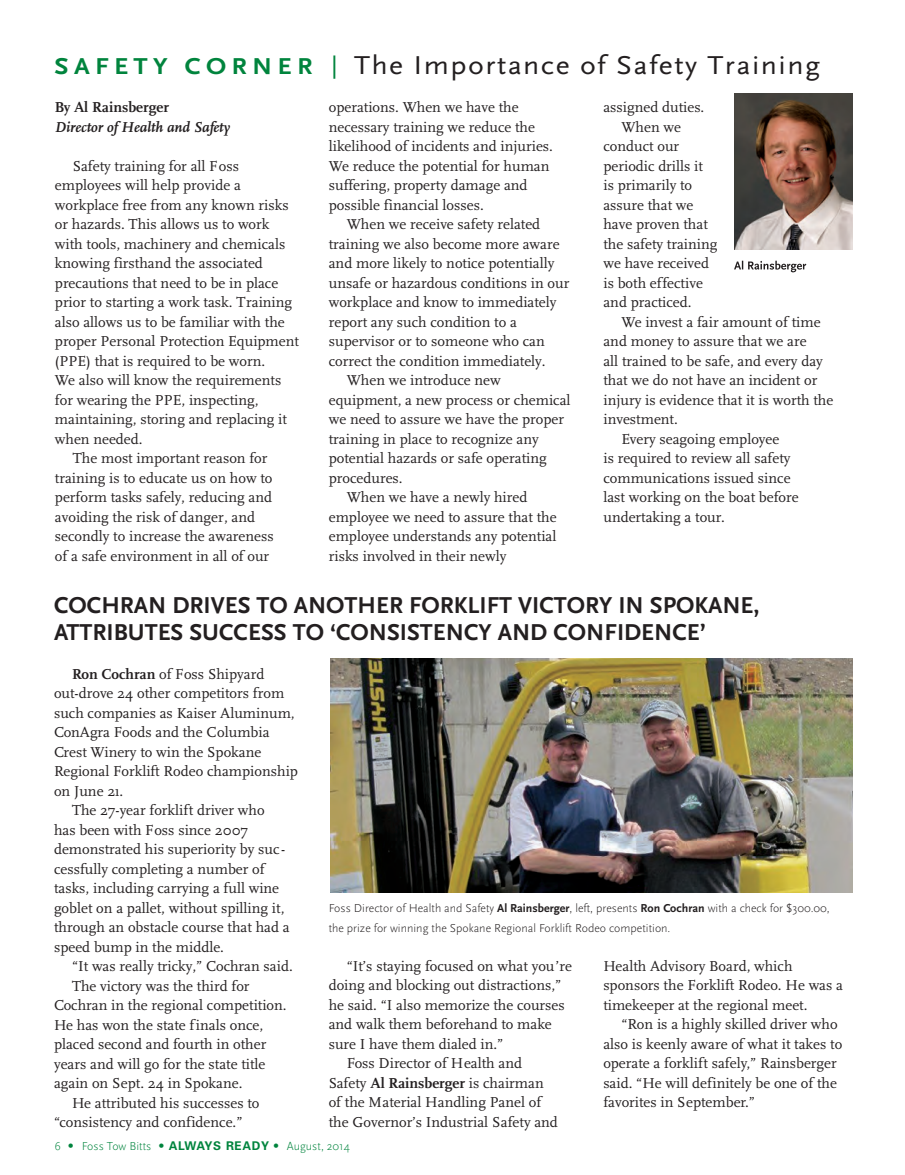
<style>
.page{position:relative;width:905px;height:1175px;background:#fff}
.page>*{position:absolute;margin:0;border:0;box-sizing:border-box;transform-origin:0 0}
.t1{font:27px "Scala Sans";letter-spacing:.05em;color:#231f20;scale:1.1 1}
.t2{font:700 24px/27px "Scala Sans";color:#231f20}
.t3{font:15px/19.5px "Scala";color:#231f20}
.t4{font:italic 700 15px "Scala";color:#231f20}
.t5{font:700 15px "Scala";color:#231f20}
.t6{font:300 12px/19.5px "Scala Sans";color:#231f20}
.t7{font:300 12px "Scala Sans";color:#00843d}
.s1{font-weight:700;font-size:24px;color:#00843d}
.s2{font-size:24px;color:#00843d}
.s3{font-weight:700}
.s4{font-family:"Univers"}
.s5{font-family:"Univers";font-weight:700}
</style>
<div class="page">
<svg style="left:734px;top:261px;width:72px;height:11px"></svg>
<img style="left:734px;top:94px;width:118px;height:156px">
<img style="left:330px;top:658px;width:522px;height:234px">
<h1 class="t1" style="left:55px;top:49px;width:697px"><span class="s1">SAFETY CORNER</span> <span class="s2">|</span> The Importance of Safety Training</h1>
<p class="t5" style="left:55px;top:98px;width:116px">By Al Rainsberger</p>
<p class="t4" style="left:55px;top:118px;width:176px">Director of Health and Safety</p>
<p class="t3" style="left:73px;top:156px;width:167px">Safety training for all Foss</p>
<p class="t3" style="left:55px;top:176px;width:187px">employees will help provide a</p>
<p class="t3" style="left:55px;top:195px;width:235px">workplace free from any known risks</p>
<p class="t3" style="left:55px;top:215px;width:216px">or hazards. This allows us to work</p>
<p class="t3" style="left:55px;top:234px;width:232px">with tools, machinery and chemicals</p>
<p class="t3" style="left:55px;top:254px;width:209px">knowing firsthand the associated</p>
<p class="t3" style="left:55px;top:273px;width:225px">precautions that need to be in place</p>
<p class="t3" style="left:55px;top:293px;width:239px">prior to starting a work task. Training</p>
<p class="t3" style="left:55px;top:312px;width:231px">also allows us to be familiar with the</p>
<p class="t3" style="left:55px;top:332px;width:245px">proper Personal Protection Equipment</p>
<p class="t3" style="left:55px;top:351px;width:212px">(PPE) that is required to be worn.</p>
<p class="t3" style="left:55px;top:371px;width:228px">We also will know the requirements</p>
<p class="t3" style="left:55px;top:390px;width:205px">for wearing the PPE, inspecting,</p>
<p class="t3" style="left:55px;top:410px;width:233px">maintaining, storing and replacing it</p>
<p class="t3" style="left:55px;top:429px;width:89px">when needed.</p>
<p class="t3" style="left:73px;top:449px;width:196px">The most important reason for</p>
<p class="t3" style="left:55px;top:468px;width:219px">training is to educate us on how to</p>
<p class="t3" style="left:55px;top:488px;width:219px">perform tasks safely, reducing and</p>
<p class="t3" style="left:55px;top:507px;width:202px">avoiding the risk of danger, and</p>
<p class="t3" style="left:55px;top:527px;width:220px">secondly to increase the awareness</p>
<p class="t3" style="left:55px;top:546px;width:216px">of a safe environment in all of our</p>
<p class="t3" style="left:329px;top:97px;width:226px">operations. When we have the necessary training we reduce the likelihood of incidents and injuries.<br>We reduce the potential for human suffering, property damage and possible financial losses.</p>
<p class="t3" style="left:347px;top:214px;width:195px">When we receive safety related</p>
<p class="t3" style="left:329px;top:234px;width:232px">training we also become more aware</p>
<p class="t3" style="left:329px;top:253px;width:227px">and more likely to notice potentially</p>
<p class="t3" style="left:329px;top:273px;width:242px">unsafe or hazardous conditions in our</p>
<p class="t3" style="left:329px;top:292px;width:229px">workplace and know to immediately</p>
<p class="t3" style="left:329px;top:312px;width:190px">report any such condition to a</p>
<p class="t3" style="left:329px;top:331px;width:217px">supervisor or to someone who can</p>
<p class="t3" style="left:329px;top:351px;width:218px">correct the condition immediately.</p>
<p class="t3" style="left:347px;top:370px;width:155px">When we introduce new</p>
<p class="t3" style="left:329px;top:390px;width:243px">equipment, a new process or chemical</p>
<p class="t3" style="left:329px;top:409px;width:237px">we need to assure we have the proper</p>
<p class="t3" style="left:329px;top:429px;width:211px">training in place to recognize any</p>
<p class="t3" style="left:329px;top:448px;width:219px">potential hazards or safe operating</p>
<p class="t3" style="left:329px;top:468px;width:75px">procedures.</p>
<p class="t3" style="left:347px;top:487px;width:182px">When we have a newly hired</p>
<p class="t3" style="left:329px;top:507px;width:229px">employee we need to assure that the</p>
<p class="t3" style="left:329px;top:526px;width:229px">employee understands any potential</p>
<p class="t3" style="left:329px;top:546px;width:179px">risks involved in their newly</p>
<p class="t3" style="left:603px;top:97px;width:102px">assigned duties.</p>
<p class="t3" style="left:621px;top:117px;width:61px">When we</p>
<p class="t3" style="left:603px;top:136px;width:77px">conduct our</p>
<p class="t3" style="left:603px;top:156px;width:101px">periodic drills it</p>
<p class="t3" style="left:603px;top:175px;width:90px">is primarily to</p>
<p class="t3" style="left:603px;top:195px;width:91px">assure that we</p>
<p class="t3" style="left:603px;top:214px;width:106px">have proven that</p>
<p class="t3" style="left:603px;top:234px;width:115px">the safety training</p>
<p class="t3" style="left:603px;top:253px;width:107px">we have received</p>
<p class="t3" style="left:603px;top:273px;width:101px">is both effective</p>
<p class="t3" style="left:603px;top:292px;width:90px">and practiced.</p>
<p class="t3" style="left:621px;top:312px;width:201px">We invest a fair amount of time</p>
<p class="t3" style="left:603px;top:331px;width:205px">and money to assure that we are</p>
<p class="t3" style="left:603px;top:351px;width:221px">all trained to be safe, and every day</p>
<p class="t3" style="left:603px;top:370px;width:215px">that we do not have an incident or</p>
<p class="t3" style="left:603px;top:390px;width:231px">injury is evidence that it is worth the</p>
<p class="t3" style="left:603px;top:409px;width:76px">investment.</p>
<p class="t3" style="left:621px;top:429px;width:159px">Every seagoing employee</p>
<p class="t3" style="left:603px;top:448px;width:188px">is required to review all safety</p>
<p class="t3" style="left:603px;top:468px;width:189px">communications issued since</p>
<p class="t3" style="left:603px;top:487px;width:197px">last working on the boat before</p>
<p class="t3" style="left:603px;top:507px;width:123px">undertaking a tour.</p>
<h2 class="t2" style="left:54px;top:591px;width:707px">COCHRAN DRIVES TO ANOTHER FORKLIFT VICTORY IN SPOKANE,<br>ATTRIBUTES SUCCESS TO ‘CONSISTENCY AND CONFIDENCE’</h2>
<p class="t3" style="left:72px;top:664px;width:194px"><span class="s3">Ron Cochran</span> of Foss Shipyard</p>
<p class="t3" style="left:54px;top:683px;width:232px">out-drove 24 other competitors from</p>
<p class="t3" style="left:54px;top:703px;width:242px">such companies as Kaiser Aluminum,</p>
<p class="t3" style="left:54px;top:722px;width:217px">ConAgra Foods and the Columbia</p>
<p class="t3" style="left:54px;top:742px;width:209px">Crest Winery to win the Spokane</p>
<p class="t3" style="left:54px;top:761px;width:245px">Regional Forklift Rodeo championship</p>
<p class="t3" style="left:54px;top:781px;width:71px">on June 21.</p>
<p class="t3" style="left:72px;top:800px;width:194px">The 27-year forklift driver who</p>
<p class="t3" style="left:54px;top:820px;width:195px">has been with Foss since 2007</p>
<p class="t3" style="left:54px;top:839px;width:232px">demonstrated his superiority by suc-</p>
<p class="t3" style="left:54px;top:859px;width:212px">cessfully completing a number of</p>
<p class="t3" style="left:54px;top:878px;width:227px">tasks, including carrying a full wine</p>
<p class="t3" style="left:54px;top:898px;width:232px">goblet on a pallet, without spilling it,</p>
<p class="t3" style="left:54px;top:917px;width:237px">through an obstacle course that had a</p>
<p class="t3" style="left:54px;top:937px;width:171px">speed bump in the middle.</p>
<p class="t3" style="left:72px;top:956px;width:222px">“It was really tricky,” Cochran said.</p>
<p class="t3" style="left:72px;top:976px;width:179px">The victory was the third for</p>
<p class="t3" style="left:54px;top:995px;width:234px">Cochran in the regional competition.</p>
<p class="t3" style="left:54px;top:1015px;width:211px">He has won the state finals once,</p>
<p class="t3" style="left:54px;top:1034px;width:214px">placed second and fourth in other</p>
<p class="t3" style="left:54px;top:1054px;width:213px">years and will go for the state title</p>
<p class="t3" style="left:54px;top:1073px;width:190px">again on Sept. 24 in Spokane.</p>
<p class="t3" style="left:72px;top:1093px;width:189px">He attributed his successes to</p>
<p class="t3" style="left:54px;top:1112px;width:190px">“consistency and confidence.”</p>
<p class="t6" style="left:328px;top:898px;width:502px">Foss Director of Health and Safety <span class="s3">Al Rainsberger</span>, left, presents <span class="s3">Ron Cochran</span> with a check for $300.00, the prize for winning the Spokane Regional Forklift Rodeo competition.</p>
<p class="t3" style="left:603px;top:956px;width:241px">Health Advisory Board, which sponsors the Forklift Rodeo. He was a timekeeper at the regional meet.</p>
<p class="t3" style="left:603px;top:1014px;width:240px;text-indent:18px">“Ron is a highly skilled driver who also is keenly aware of what it takes to operate a forklift safely,” Rainsberger said. “He will definitely be one of the favorites in September.”</p>
<p class="t3" style="left:347px;top:956px;width:227px">“It’s staying focused on what you’re</p>
<p class="t3" style="left:329px;top:975px;width:234px">doing and blocking out distractions,”</p>
<p class="t3" style="left:329px;top:995px;width:238px">he said. “I also memorize the courses</p>
<p class="t3" style="left:329px;top:1014px;width:225px">and walk them beforehand to make</p>
<p class="t3" style="left:329px;top:1034px;width:176px">sure I have them dialed in.”</p>
<p class="t3" style="left:347px;top:1053px;width:177px">Foss Director of Health and</p>
<p class="t3" style="left:329px;top:1073px;width:216px">Safety <span class="s3">Al Rainsberger</span> is chairman</p>
<p class="t3" style="left:329px;top:1092px;width:214px">of the Material Handling Panel of</p>
<p class="t3" style="left:329px;top:1112px;width:231px">the Governor’s Industrial Safety and</p>
<p class="t7" style="left:55px;top:1138px;width:297px">6 <span class="s4">•</span> Foss Tow Bitts <span class="s4">•</span> <span class="s5">ALWAYS READY</span> <span class="s4">•</span> August, 2014</p>
</div>
